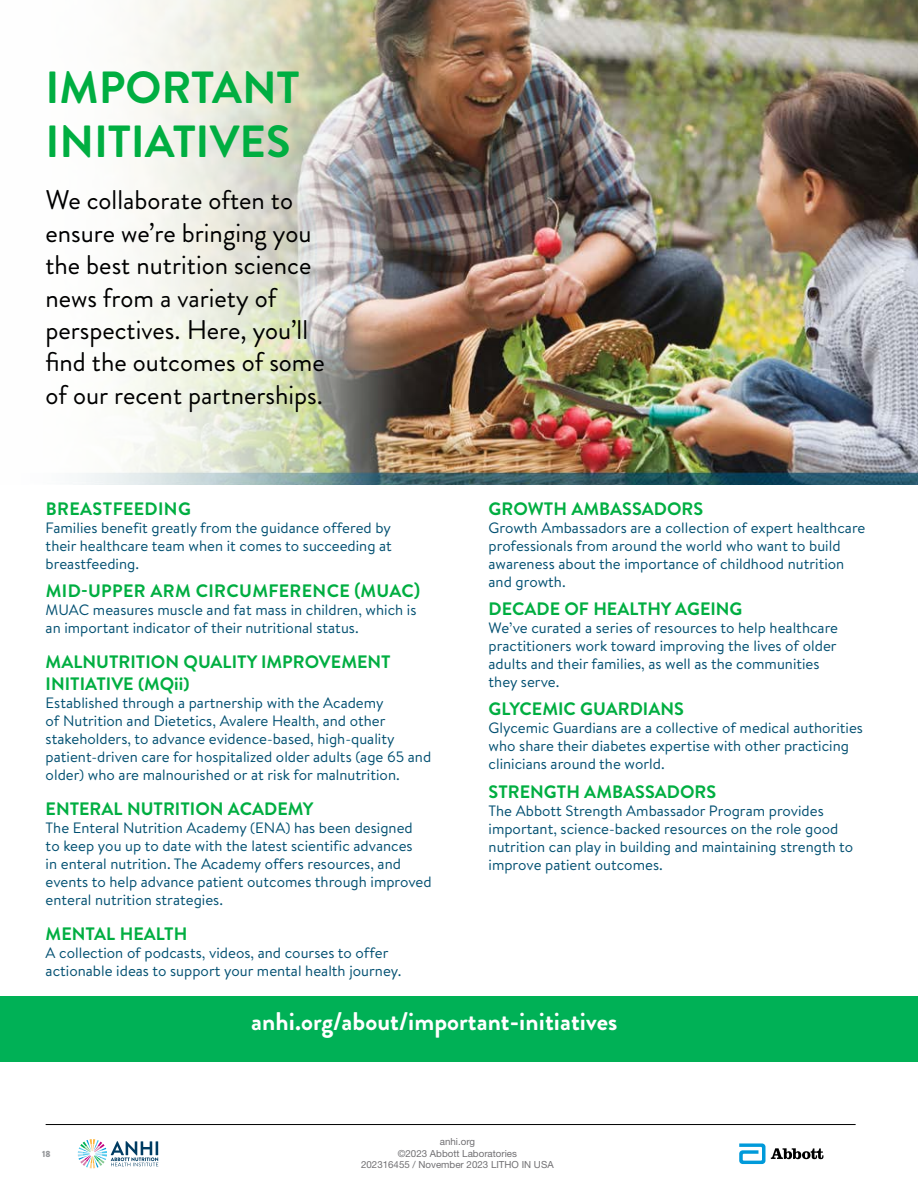
<style>
.page{position:relative;width:918px;height:1188px;background:#fff}
.page>*{position:absolute;margin:0;border:0;box-sizing:border-box;transform-origin:0 0}
.t1{font:700 45px/54px "Brandon Grotesque";color:#00ae41}
.t2{font:27px/32.4px "Brandon Grotesque";color:#000}
.t3{font:700 25.5px "Brandon Grotesque";color:#fff}
.t4{font:700 18px/21.6px "Brandon Text";color:#00ae41}
.t5{font:700 18px "Brandon Text";letter-spacing:.02em;color:#00ae41}
.t6{font:15px/18px "Brandon Text";color:#004f71}
.t7{font:9.75px/11.7px "Helvetica Neue LT Std";color:#717073;text-align:center}
.t8{font:900 9px "Brandon Grotesque";color:#939598}
</style>
<div class="page">
<img style="left:81px;top:0;width:837px;height:484px">
<div style="left:0;top:997px;width:918px;height:65px;background:#00b156"></div>
<hr style="left:46px;top:1124px;width:810px;height:1px;background:#000">
<svg style="left:78px;top:1139px;width:80px;height:29px"></svg>
<svg style="left:739px;top:1143px;width:84px;height:21px"></svg>
<h1 class="t1" style="left:45px;top:61px;width:255px">IMPORTANT<br>INITIATIVES</h1>
<h2 class="t2" style="left:45px;top:184px;width:281px">We collaborate often to ensure we’re bringing you the best nutrition science news from a variety of perspectives. Here, you’ll find the outcomes of some of our recent partnerships.</h2>
<p class="t5" style="left:46px;top:496px;width:147px">BREASTFEEDING</p>
<p class="t6" style="left:46px;top:518px;width:348px;text-align:justify">Families benefit greatly from the guidance offered by their healthcare team when it comes to succeeding at breastfeeding.</p>
<p class="t5" style="left:46px;top:578px;width:376px">MID-UPPER ARM CIRCUMFERENCE (MUAC)</p>
<p class="t6" style="left:46px;top:600px;width:372px">MUAC measures muscle and fat mass in children, which is an important indicator of their nutritional status.</p>
<p class="t4" style="left:46px;top:651px;width:347px">MALNUTRITION QUALITY IMPROVEMENT<br>INITIATIVE (MQii)</p>
<p class="t6" style="left:46px;top:693px;width:387px">Established through a partnership with the Academy<br>of Nutrition and Dietetics, Avalere Health, and other stakeholders, to advance evidence-based, high-quality patient-driven care for hospitalized older adults (age 65 and older) who are malnourished or at risk for malnutrition.</p>
<p class="t4" style="left:46px;top:798px;width:269px">ENTERAL NUTRITION ACADEMY</p>
<p class="t6" style="left:46px;top:818px;width:388px">The Enteral Nutrition Academy (ENA) has been designed<br>to keep you up to date with the latest scientific advances<br>in enteral nutrition. The Academy offers resources, and events to help advance patient outcomes through improved enteral nutrition strategies.</p>
<p class="t4" style="left:46px;top:923px;width:143px">MENTAL HEALTH</p>
<p class="t6" style="left:46px;top:943px;width:357px">A collection of podcasts, videos, and courses to offer actionable ideas to support your mental health journey.</p>
<p class="t4" style="left:489px;top:497px;width:216px">GROWTH AMBASSADORS</p>
<p class="t6" style="left:489px;top:518px;width:378px">Growth Ambassadors are a collection of expert healthcare professionals from around the world who want to build awareness about the importance of childhood nutrition and growth.</p>
<p class="t4" style="left:489px;top:598px;width:255px">DECADE OF HEALTHY AGEING</p>
<p class="t6" style="left:489px;top:618px;width:351px">We’ve curated a series of resources to help healthcare practitioners work toward improving the lives of older adults and their families, as well as the communities they serve.</p>
<p class="t4" style="left:489px;top:698px;width:197px">GLYCEMIC GUARDIANS</p>
<p class="t6" style="left:489px;top:719px;width:376px">Glycemic Guardians are a collective of medical authorities who share their diabetes expertise with other practicing clinicians around the world.</p>
<p class="t4" style="left:489px;top:780px;width:229px">STRENGTH AMBASSADORS</p>
<p class="t6" style="left:489px;top:801px;width:366px">The Abbott Strength Ambassador Program provides important, science-backed resources on the role good nutrition can play in building and maintaining strength to improve patient outcomes.</p>
<p class="t8" style="left:42px;top:1147px;width:10px">18</p>
<h3 class="t3" style="left:251px;top:1004px;width:368px">anhi.org/about/important-initiatives</h3>
<p class="t7" style="left:361px;top:1136px;width:194px">anhi.org<br>©2023 Abbott Laboratories<br>202316455 / November 2023 LITHO IN USA</p>
</div>
